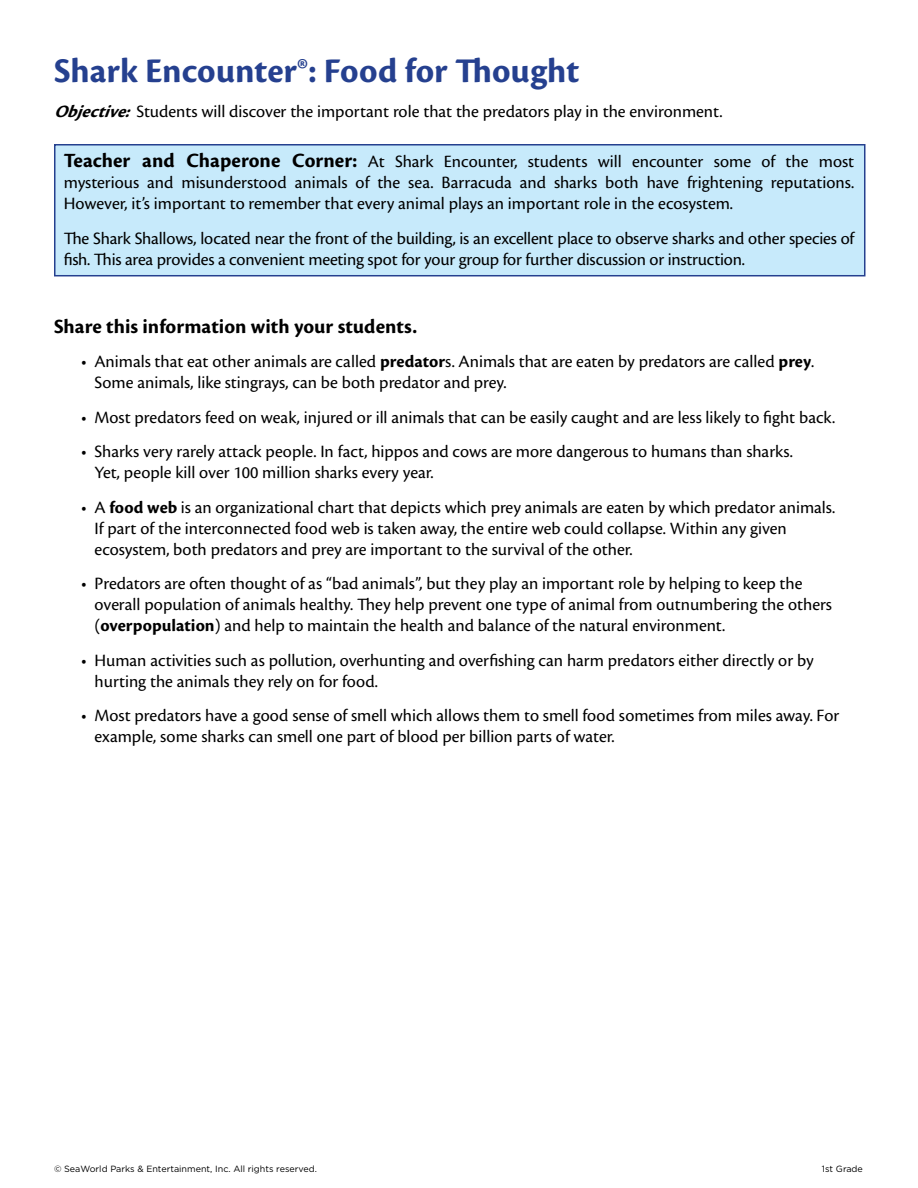
<style>
.page{position:relative;width:918px;height:1188px;background:#fff}
.page>*{position:absolute;margin:0;border:0;box-sizing:border-box;transform-origin:0 0}
.t1{font:700 36px "Cronos Pro";color:#25408f}
.t2{font:700 21px "Cronos Pro";color:#000}
.t3{font:18px/21px "Cronos Pro";color:#000}
.t4{font:9px "Gotham";color:#000}
.s1{font-weight:700;font-style:italic}
.s2{font-weight:700;font-size:21px}
.s3{font-weight:700}
</style>
<div class="page">
<div style="left:54px;top:144px;width:811px;height:132px;background:#c7eafb;border:2px solid #25408f"></div>
<h1 class="t1" style="left:54px;top:50px;width:527px">Shark Encounter®: Food for Thought</h1>
<p class="t3" style="left:54px;top:101px;width:670px"><span class="s1">Objective:</span>Students will discover the important role that the predators play in the environment.</p>
<p class="t3" style="left:64px;top:151px;width:792px;text-align:justify"><span class="s2">Teacher and Chaperone Corner:</span> At Shark Encounter, students will encounter some of the most mysterious and misunderstood animals of the sea. Barracuda and sharks both have frightening reputations.<br>However, it’s important to remember that every animal plays an important role in the ecosystem.</p>
<p class="t3" style="left:64px;top:228px;width:792px">The Shark Shallows, located near the front of the building, is an excellent place to observe sharks and other species of fish. This area provides a convenient meeting spot for your group for further discussion or instruction.</p>
<p class="t2" style="left:54px;top:314px;width:365px">Share this information with your students.</p>
<p class="t3" style="left:95px;top:351px;width:721px;text-indent:-14px">• Animals that eat other animals are called <span class="s3">predator</span>s. Animals that are eaten by predators are called <span class="s3">prey</span>.<br>Some animals, like stingrays, can be both predator and prey.</p>
<p class="t3" style="left:81px;top:407px;width:756px">• Most predators feed on weak, injured or ill animals that can be easily caught and are less likely to fight back.</p>
<p class="t3" style="left:95px;top:441px;width:700px;text-indent:-14px">• Sharks very rarely attack people. In fact, hippos and cows are more dangerous to humans than sharks.<br>Yet, people kill over 100 million sharks every year.</p>
<p class="t3" style="left:95px;top:497px;width:742px;text-indent:-14px">• A <span class="s3">food web</span> is an organizational chart that depicts which prey animals are eaten by which predator animals.<br>If part of the interconnected food web is taken away, the entire web could collapse. Within any given ecosystem, both predators and prey are important to the survival of the other.</p>
<p class="t3" style="left:95px;top:573px;width:739px;text-indent:-14px">• Predators are often thought of as “bad animals”, but they play an important role by helping to keep the overall population of animals healthy. They help prevent one type of animal from outnumbering the others (<span class="s3">overpopulation</span>) and help to maintain the health and balance of the natural environment.</p>
<p class="t3" style="left:95px;top:650px;width:721px;text-indent:-14px">• Human activities such as pollution, overhunting and overfishing can harm predators either directly or by hurting the animals they rely on for food.</p>
<p class="t3" style="left:95px;top:705px;width:746px;text-indent:-14px">• Most predators have a good sense of smell which allows them to smell food sometimes from miles away. For example, some sharks can smell one part of blood per billion parts of water.</p>
<p class="t4" style="left:54px;top:1163px;width:265px">© SeaWorld Parks &amp; Entertainment, Inc. All rights reserved.</p>
<p class="t4" style="left:822px;top:1163px;width:42px">1st Grade</p>
</div>
